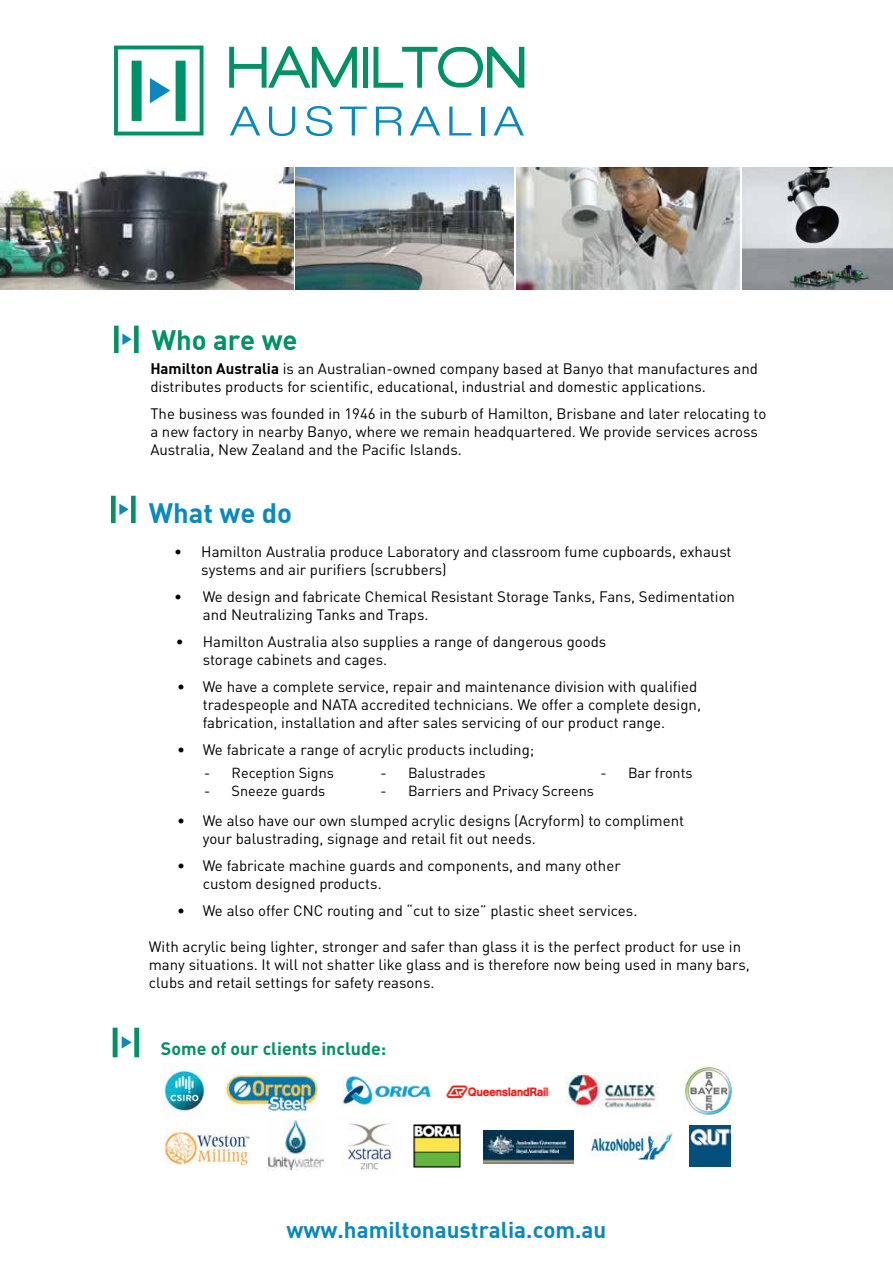
<style>
.page{position:relative;width:893px;height:1263px;background:#fff}
.page>*{position:absolute;margin:0;border:0;box-sizing:border-box;transform-origin:0 0}
.t1{font:27.45px "DIN Bold";color:#009166}
.t2{font:27.45px "DIN Bold";color:#0b88c0}
.t3{font:22.35px "DIN Bold";color:#0b88c0}
.t4{font:700 17.85px "DIN";color:#009166}
.t5{font:15px/18px "DIN";color:#000}
.t6{font:14.4px "DIN";color:#000}
.s1{font-family:"DIN Bold"}
</style>
<div class="page">
<div style="left:363px;top:47px;width:5px;height:41px;background:#009166"></div>
<svg style="left:229px;top:46px;width:128px;height:42px"></svg>
<svg style="left:373px;top:47px;width:151px;height:41px"></svg>
<svg style="left:230px;top:107px;width:30px;height:28px"></svg>
<svg style="left:269px;top:107px;width:26px;height:29px"></svg>
<svg style="left:306px;top:106px;width:26px;height:30px"></svg>
<svg style="left:340px;top:107px;width:27px;height:28px"></svg>
<svg style="left:376px;top:107px;width:26px;height:28px"></svg>
<svg style="left:410px;top:107px;width:30px;height:28px"></svg>
<svg style="left:449px;top:107px;width:22px;height:28px"></svg>
<hr style="left:481px;top:107px;width:3px;height:28px;background:#0b88c0">
<svg style="left:493px;top:107px;width:31px;height:28px"></svg>
<svg style="left:114px;top:46px;width:89px;height:89px"></svg>
<div style="left:114px;top:326px;width:5px;height:27px;background:#009166"></div>
<div style="left:134px;top:326px;width:5px;height:27px;background:#009166"></div>
<svg style="left:122px;top:334px;width:10px;height:11px"></svg>
<img style="left:0;top:167px;width:293px;height:122px">
<img style="left:516px;top:167px;width:223px;height:122px">
<img style="left:742px;top:167px;width:151px;height:122px">
<img style="left:296px;top:167px;width:217px;height:122px">
<img style="left:163px;top:1064px;width:42px;height:49px">
<img style="left:226px;top:1074px;width:92px;height:38px">
<img style="left:343px;top:1075px;width:206px;height:31px">
<img style="left:565px;top:1072px;width:94px;height:37px">
<img style="left:165px;top:1128px;width:85px;height:39px">
<img style="left:267px;top:1120px;width:57px;height:50px">
<img style="left:342px;top:1123px;width:49px;height:47px">
<img style="left:413px;top:1124px;width:48px;height:44px">
<img style="left:684px;top:1066px;width:48px;height:49px">
<img style="left:590px;top:1133px;width:83px;height:28px">
<img style="left:483px;top:1130px;width:91px;height:33px">
<img style="left:690px;top:1125px;width:40px;height:41px">
<div style="left:113px;top:1028px;width:5px;height:29px;background:#009166"></div>
<div style="left:134px;top:1028px;width:5px;height:29px;background:#009166"></div>
<svg style="left:122px;top:1036px;width:10px;height:12px"></svg>
<div style="left:111px;top:496px;width:5px;height:27px;background:#009166"></div>
<div style="left:131px;top:496px;width:5px;height:27px;background:#009166"></div>
<svg style="left:119px;top:504px;width:10px;height:11px"></svg>
<h1 class="t1" style="left:152px;top:323px;width:147px">Who are we</h1>
<p class="t5" style="left:150px;top:359px;width:609px"><span class="s1">Hamilton Australia</span> is an Australian-owned company based at Banyo that manufactures and distributes products for scientific, educational, industrial and domestic applications.</p>
<p class="t5" style="left:150px;top:404px;width:617px">The business was founded in 1946 in the suburb of Hamilton, Brisbane and later relocating to a new factory in nearby Banyo, where we remain headquartered. We provide services across<br>Australia, New Zealand and the Pacific Islands.</p>
<h1 class="t2" style="left:149px;top:495px;width:145px">What we do</h1>
<p class="t5" style="left:201px;top:542px;width:532px;text-indent:-27px">• Hamilton Australia produce Laboratory and classroom fume cupboards, exhaust systems and air purifiers (scrubbers)</p>
<p class="t5" style="left:203px;top:587px;width:534px;text-indent:-29px">• We design and fabricate Chemical Resistant Storage Tanks, Fans, Sedimentation and Neutralizing Tanks and Traps.</p>
<p class="t5" style="left:203px;top:632px;width:405px;text-indent:-27px">• Hamilton Australia also supplies a range of dangerous goods storage cabinets and cages.</p>
<p class="t5" style="left:203px;top:677px;width:500px;text-indent:-26px">• We have a complete service, repair and maintenance division with qualified tradespeople and NATA accredited technicians. We offer a complete design, fabrication, installation and after sales servicing of our product range.</p>
<p class="t5" style="left:177px;top:740px;width:359px">• We fabricate a range of acrylic products including;</p>
<p class="t6" style="left:204px;top:764px;width:131px">- Reception Signs</p>
<p class="t6" style="left:204px;top:782px;width:123px">- Sneeze guards</p>
<p class="t6" style="left:381px;top:764px;width:106px">- Balustrades</p>
<p class="t6" style="left:381px;top:782px;width:215px">- Barriers and Privacy Screens</p>
<p class="t6" style="left:601px;top:764px;width:94px">- Bar fronts</p>
<p class="t5" style="left:203px;top:811px;width:483px;text-indent:-26px">• We also have our own slumped acrylic designs (Acryform) to compliment your balustrading, signage and retail fit out needs.</p>
<p class="t5" style="left:203px;top:856px;width:419px;text-indent:-26px">• We fabricate machine guards and components, and many other custom designed products.</p>
<p class="t5" style="left:177px;top:901px;width:462px">• We also offer CNC routing and “cut to size” plastic sheet services.</p>
<p class="t5" style="left:149px;top:937px;width:602px">With acrylic being lighter, stronger and safer than glass it is the perfect product for use in many situations. It will not shatter like glass and is therefore now being used in many bars, clubs and retail settings for safety reasons.</p>
<p class="t4" style="left:161px;top:1037px;width:227px">Some of our clients include:</p>
<h2 class="t3" style="left:287px;top:1215px;width:321px">www.hamiltonaustralia.com.au</h2>
</div>
